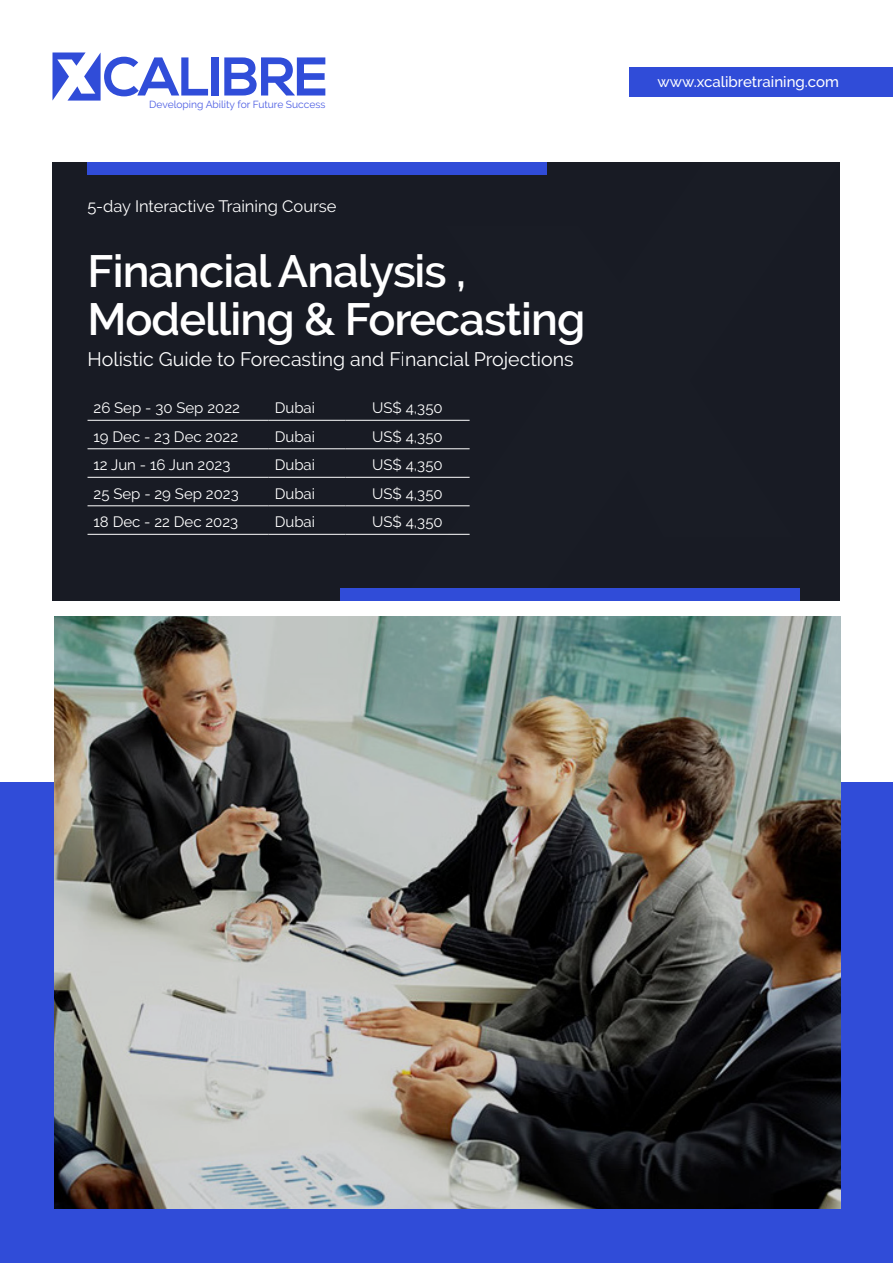
<style>
.page{position:relative;width:893px;height:1263px;background:#fff}
.page>*{position:absolute;margin:0;border:0;box-sizing:border-box;transform-origin:0 0}
.t1{font:600 45px/48px "Raleway";letter-spacing:-.02em;color:#fff}
.t2{font:19.5px "Raleway";color:#fff}
.t3{font:16.5px "Raleway";color:#fff}
.t4{font:15px "Raleway";color:#fff}
.t5{font:500 15px "Raleway";color:#fff}
.t6{font:10.2px "Raleway";color:#4d5ee3}
</style>
<div class="page">
<div style="left:0;top:783px;width:893px;height:480px;background:#304cd8"></div>
<img style="left:54px;top:617px;width:786px;height:592px">
<div style="left:53px;top:162px;width:787px;height:438px;background:#181b24"></div>
<hr style="left:88px;top:420px;width:181px;height:1px;background:#fff">
<hr style="left:269px;top:420px;width:76px;height:1px;background:#fff">
<hr style="left:345px;top:420px;width:125px;height:1px;background:#fff">
<hr style="left:88px;top:448px;width:181px;height:1px;background:#fff">
<hr style="left:269px;top:448px;width:76px;height:1px;background:#fff">
<hr style="left:345px;top:448px;width:125px;height:1px;background:#fff">
<hr style="left:88px;top:477px;width:181px;height:1px;background:#fff">
<hr style="left:269px;top:477px;width:76px;height:1px;background:#fff">
<hr style="left:345px;top:477px;width:125px;height:1px;background:#fff">
<hr style="left:88px;top:505px;width:181px;height:1px;background:#fff">
<hr style="left:269px;top:505px;width:76px;height:1px;background:#fff">
<hr style="left:345px;top:505px;width:125px;height:1px;background:#fff">
<hr style="left:88px;top:534px;width:181px;height:1px;background:#fff">
<hr style="left:269px;top:534px;width:76px;height:1px;background:#fff">
<hr style="left:345px;top:534px;width:125px;height:1px;background:#fff">
<svg style="left:402px;top:174px;width:398px;height:426px"></svg>
<div style="left:629px;top:68px;width:264px;height:29px;background:#304cd8"></div>
<svg style="left:52px;top:52px;width:156px;height:49px"></svg>
<div style="left:211px;top:57px;width:7px;height:39px;background:#304dd9"></div>
<svg style="left:224px;top:57px;width:101px;height:39px"></svg>
<div style="left:88px;top:162px;width:459px;height:12px;background:#304cd8"></div>
<div style="left:340px;top:588px;width:459px;height:12px;background:#304cd8"></div>
<p class="t6" style="left:149px;top:99px;width:178px">Developing Ability for Future Success</p>
<p class="t3" style="left:88px;top:197px;width:251px">5-day Interactive Training Course</p>
<p class="t1" style="left:88px;top:247px;width:499px">Financial Analysis ,<br>Modelling &amp; Forecasting</p>
<p class="t2" style="left:88px;top:348px;width:488px">Holistic Guide to Forecasting and Financial Projections</p>
<p class="t4" style="left:94px;top:399px;width:148px">26 Sep - 30 Sep 2022</p>
<p class="t4" style="left:275px;top:399px;width:42px">Dubai</p>
<p class="t4" style="left:372px;top:399px;width:72px">US$ 4,350</p>
<p class="t4" style="left:94px;top:428px;width:146px">19 Dec - 23 Dec 2022</p>
<p class="t4" style="left:275px;top:428px;width:42px">Dubai</p>
<p class="t4" style="left:372px;top:428px;width:72px">US$ 4,350</p>
<p class="t4" style="left:94px;top:456px;width:138px">12 Jun - 16 Jun 2023</p>
<p class="t4" style="left:275px;top:456px;width:42px">Dubai</p>
<p class="t4" style="left:372px;top:456px;width:72px">US$ 4,350</p>
<p class="t4" style="left:94px;top:485px;width:147px">25 Sep - 29 Sep 2023</p>
<p class="t4" style="left:275px;top:485px;width:42px">Dubai</p>
<p class="t4" style="left:372px;top:485px;width:72px">US$ 4,350</p>
<p class="t4" style="left:94px;top:513px;width:146px">18 Dec - 22 Dec 2023</p>
<p class="t4" style="left:275px;top:513px;width:42px">Dubai</p>
<p class="t4" style="left:372px;top:513px;width:72px">US$ 4,350</p>
<p class="t5" style="left:657px;top:73px;width:183px">www.xcalibretraining.com</p>
</div>
